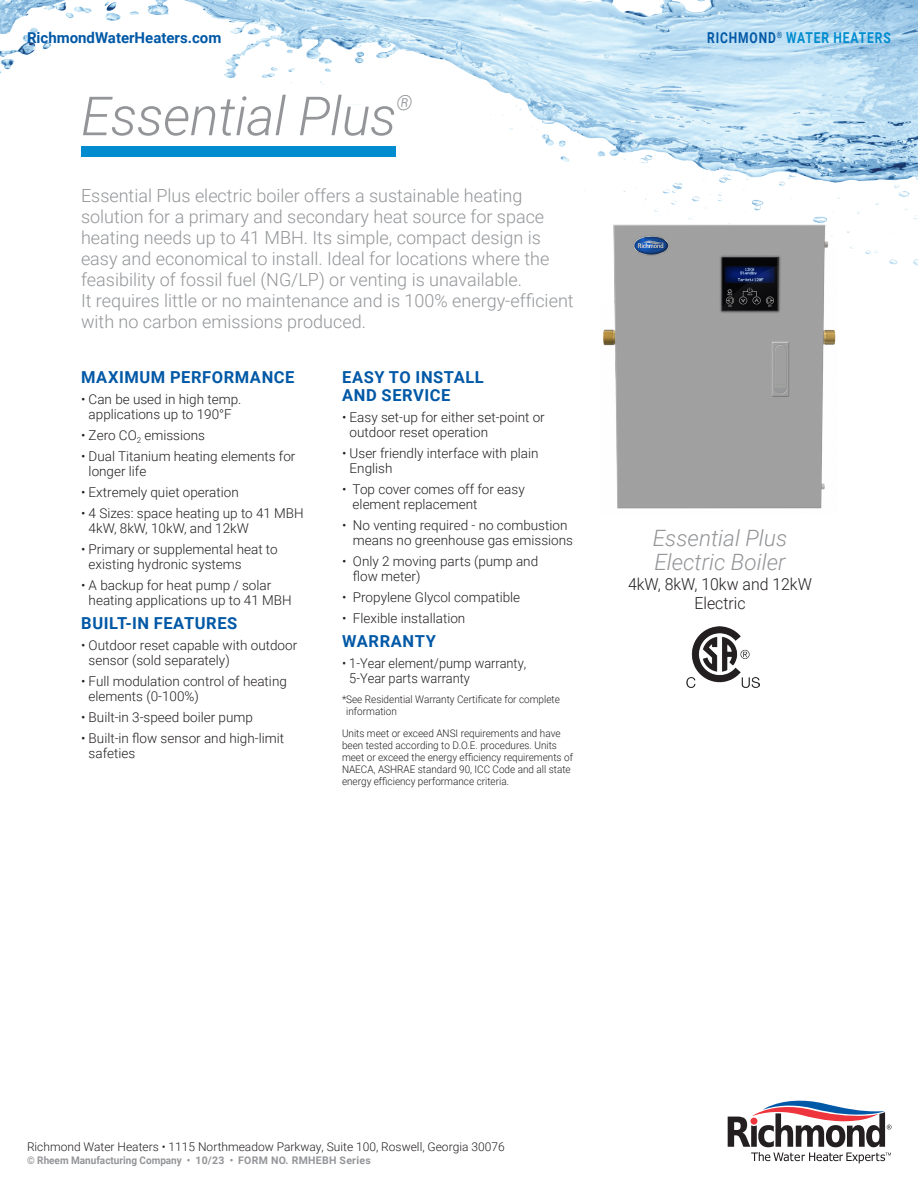
<style>
.page{position:relative;width:918px;height:1188px;background:#fff}
.page>*{position:absolute;margin:0;border:0;box-sizing:border-box;transform-origin:0 0}
.t1{font:italic 300 54px "Roboto";letter-spacing:-.01em;color:#939598}
.t2{font:italic 300 22.5px/24px "Roboto";color:#939598}
.t3{font:italic 300 21px "Roboto";color:#939598}
.t4{font:300 18px/21px "Roboto";color:#939598}
.t5{font:700 16.5px/18px "Roboto";letter-spacing:.035em;color:#0158a6}
.t6{font:300 16.5px "Roboto";color:#231f20;scale:.96 1}
.t7{font:700 15px "Roboto";color:#0158a6}
.t8{font:700 15px "Roboto";letter-spacing:.075em;color:#008ccf;scale:.8 1}
.t9{font:300 13.5px/15px "Roboto";color:#231f20}
.t10{font:300 13.5px/15px "Roboto";color:#231f20;scale:.95 1}
.t11{font:300 12px "Roboto";color:#231f20}
.t12{font:300 10.5px/12px "Roboto";color:#231f20;scale:.95 1}
.t13{font:700 10.5px "Roboto";color:#939598;scale:.95 1}
.s1{color:#0158a6}
</style>
<div class="page">
<img style="left:0;top:0;width:918px;height:266px">
<svg style="left:728px;top:1101px;width:164px;height:62px"></svg>
<div style="left:82px;top:146px;width:314px;height:11px;background:#008ccf"></div>
<img style="left:600px;top:218px;width:237px;height:291px">
<img style="left:686px;top:626px;width:74px;height:62px">
<p class="t7" style="left:27px;top:27px;width:196px">RichmondWaterHeaters.com</p>
<p class="t8" style="left:707px;top:27px;width:231px"><span class="s1">RICHMOND</span><sup>®</sup> WATER HEATERS</p>
<p class="t1" style="left:81px;top:78px;width:317px">Essential Plus</p>
<p class="t3" style="left:396px;top:88px;width:18px">®</p>
<p class="t4" style="left:81px;top:185px;width:494px">Essential Plus electric boiler offers a sustainable heating solution for a primary and secondary heat source for space heating needs up to 41 MBH. Its simple, compact design is easy and economical to install. Ideal for locations where the feasibility of fossil fuel (NG/LP) or venting is unavailable.<br>It requires little or no maintenance and is 100% energy-efficient with no carbon emissions produced.</p>
<p class="t5" style="left:81px;top:367px;width:215px">MAXIMUM PERFORMANCE</p>
<p class="t9" style="left:81px;top:391px;width:162px;text-align:center">• Can be used in high temp. applications up to 190°F</p>
<p class="t9" style="left:81px;top:427px;width:125px">• Zero CO<sub>2</sub> emissions</p>
<p class="t9" style="left:89px;top:448px;width:208px;text-indent:-8px">• Dual Titanium heating elements for longer life</p>
<p class="t9" style="left:81px;top:484px;width:159px">• Extremely quiet operation</p>
<p class="t9" style="left:89px;top:505px;width:217px;text-indent:-8px">• 4 Sizes: space heating up to 41 MBH<br>4kW, 8kW, 10kW, and 12kW</p>
<p class="t9" style="left:89px;top:541px;width:191px;text-indent:-8px">• Primary or supplemental heat to existing hydronic systems</p>
<p class="t9" style="left:89px;top:577px;width:205px;text-indent:-8px">• A backup for heat pump / solar heating applications up to 41 MBH</p>
<p class="t5" style="left:81px;top:613px;width:158px">BUILT-IN FEATURES</p>
<p class="t9" style="left:89px;top:637px;width:210px;text-indent:-8px">• Outdoor reset capable with outdoor sensor (sold separately)</p>
<p class="t9" style="left:89px;top:673px;width:200px;text-indent:-8px">• Full modulation control of heating elements (0-100%)</p>
<p class="t9" style="left:81px;top:709px;width:173px">• Built-in 3-speed boiler pump</p>
<p class="t9" style="left:89px;top:730px;width:197px;text-indent:-8px">• Built-in flow sensor and high-limit safeties</p>
<p class="t5" style="left:342px;top:367px;width:143px">EASY TO INSTALL<br>AND SERVICE</p>
<p class="t9" style="left:350px;top:409px;width:197px;text-indent:-8px">• Easy set-up for either set-point or outdoor reset operation</p>
<p class="t9" style="left:350px;top:445px;width:190px;text-indent:-8px">• User friendly interface with plain<br>English</p>
<p class="t9" style="left:353px;top:481px;width:174px;text-indent:-11px">• Top cover comes off for easy element replacement</p>
<p class="t9" style="left:353px;top:517px;width:222px;text-indent:-11px">• No venting required - no combustion means no greenhouse gas emissions</p>
<p class="t9" style="left:353px;top:553px;width:187px;text-indent:-11px">• Only 2 moving parts (pump and flow meter)</p>
<p class="t9" style="left:342px;top:589px;width:180px">• Propylene Glycol compatible</p>
<p class="t9" style="left:342px;top:610px;width:125px">• Flexible installation</p>
<p class="t5" style="left:342px;top:631px;width:95px">WARRANTY</p>
<p class="t10" style="left:349px;top:655px;width:188px;text-indent:-7px">• 1-Year element/pump warranty,<br>5-Year parts warranty</p>
<p class="t12" style="left:346px;top:693px;width:226px;text-indent:-4px">*See Residential Warranty Certificate for complete information</p>
<p class="t12" style="left:342px;top:727px;width:245px">Units meet or exceed ANSI requirements and have been tested according to D.O.E. procedures. Units meet or exceed the energy efficiency requirements of NAECA, ASHRAE standard 90, ICC Code and all state energy efficiency performance criteria.</p>
<p class="t2" style="left:653px;top:525px;width:136px">Essential Plus<br>Electric Boiler</p>
<p class="t6" style="left:628px;top:572px;width:193px">4kW, 8kW, 10kw and 12kW</p>
<p class="t6" style="left:694px;top:592px;width:55px">Electric</p>
<p class="t11" style="left:27px;top:1138px;width:479px">Richmond Water Heaters • 1115 Northmeadow Parkway, Suite 100, Roswell, Georgia 30076</p>
<p class="t13" style="left:27px;top:1153px;width:363px">© Rheem Manufacturing Company • 10/23 • FORM NO. RMHEBH Series</p>
</div>
